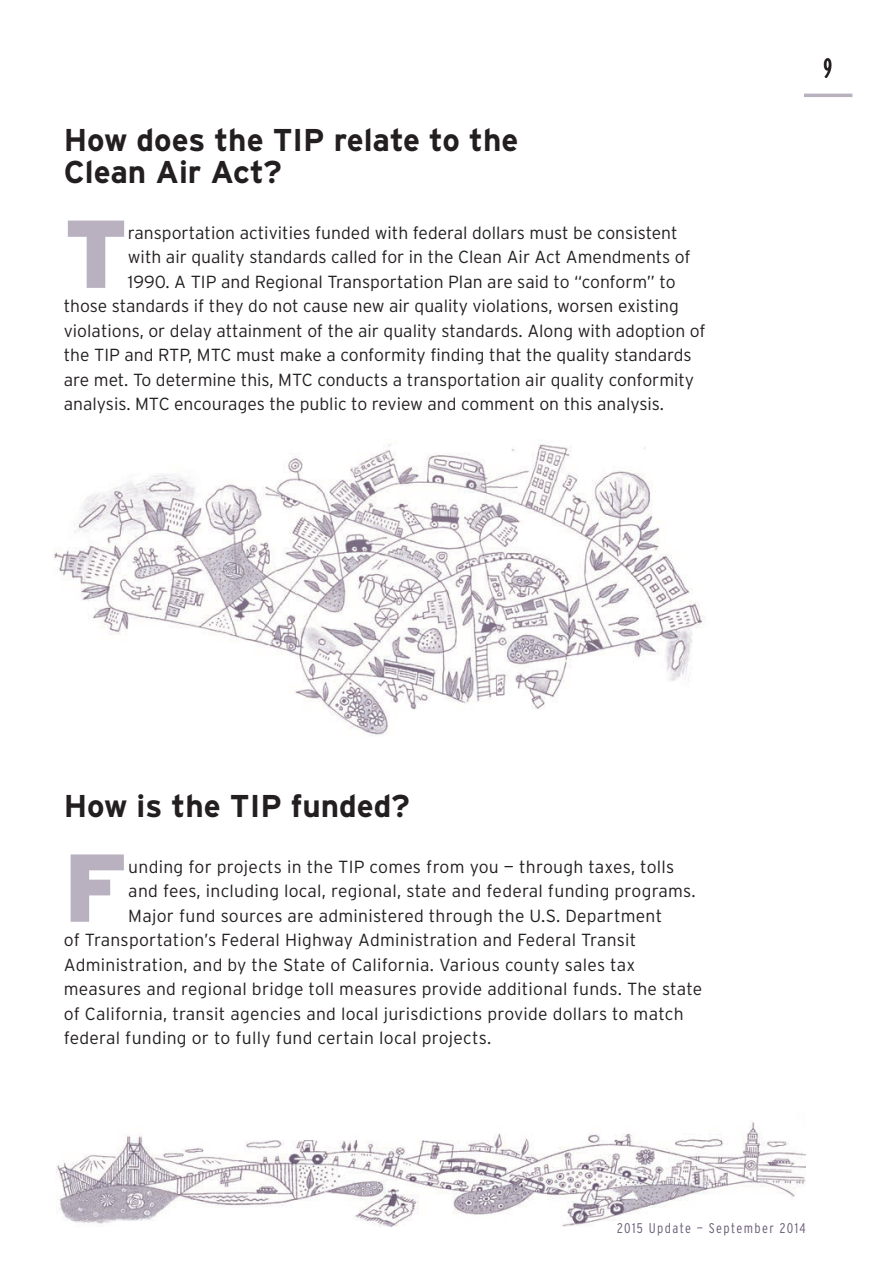
<style>
.page{position:relative;width:881px;height:1261px;background:#fff}
.page>*{position:absolute;margin:0;border:0;box-sizing:border-box;transform-origin:0 0}
.t1{font:900 96.08px "Interstate";color:#b9b1bf}
.t2{font:700 31.5px/31.5px "Interstate";color:#231f20}
.t3{font:31.5px "Triplex Cond";color:#231f20}
.t4{font:300 17.5px "Interstate";color:#231f20}
.t5{font:300 condensed 14px "Interstate";letter-spacing:.1em;color:#685b75}
</style>
<div class="page">
<hr style="left:804px;top:94px;width:48px;height:3px;background:#b9b1bf">
<img style="left:56px;top:1122px;width:750px;height:104px">
<img style="left:54px;top:444px;width:651px;height:292px">
<h2 class="t2" style="left:64px;top:127px;width:456px">How does the TIP relate to the<br>Clean Air Act?</h2>
<h1 class="t1" style="left:64px;top:198px;width:66px">T</h1>
<p class="t4" style="left:128px;top:226px;width:551px">ransportation activities funded with federal dollars must be consistent</p>
<p class="t4" style="left:128px;top:251px;width:564px">with air quality standards called for in the Clean Air Act Amendments of</p>
<p class="t4" style="left:128px;top:275px;width:549px">1990. A TIP and Regional Transportation Plan are said to “conform” to</p>
<p class="t4" style="left:64px;top:300px;width:616px">those standards if they do not cause new air quality violations, worsen existing</p>
<p class="t4" style="left:64px;top:324px;width:643px">violations, or delay attainment of the air quality standards. Along with adoption of</p>
<p class="t4" style="left:64px;top:349px;width:629px">the TIP and RTP, MTC must make a conformity finding that the quality standards</p>
<p class="t4" style="left:64px;top:373px;width:632px">are met. To determine this, MTC conducts a transportation air quality conformity</p>
<p class="t4" style="left:64px;top:398px;width:602px">analysis. MTC encourages the public to review and comment on this analysis.</p>
<h2 class="t3" style="left:823px;top:44px;width:10px">9</h2>
<h2 class="t2" style="left:64px;top:792px;width:348px">How is the TIP funded?</h2>
<h1 class="t1" style="left:64px;top:832px;width:65px">F</h1>
<p class="t4" style="left:128px;top:860px;width:547px">unding for projects in the TIP comes from you — through taxes, tolls</p>
<p class="t4" style="left:128px;top:884px;width:569px">and fees, including local, regional, state and federal funding programs.</p>
<p class="t4" style="left:128px;top:909px;width:535px">Major fund sources are administered through the U.S. Department</p>
<p class="t4" style="left:64px;top:933px;width:574px">of Transportation’s Federal Highway Administration and Federal Transit</p>
<p class="t4" style="left:64px;top:958px;width:573px">Administration, and by the State of California. Various county sales tax</p>
<p class="t4" style="left:64px;top:982px;width:640px">measures and regional bridge toll measures provide additional funds. The state</p>
<p class="t4" style="left:64px;top:1007px;width:621px">of California, transit agencies and local jurisdictions provide dollars to match</p>
<p class="t4" style="left:64px;top:1031px;width:429px">federal funding or to fully fund certain local projects.</p>
<p class="t5" style="left:617px;top:1220px;width:190px">2015 Update — September 2014</p>
</div>
